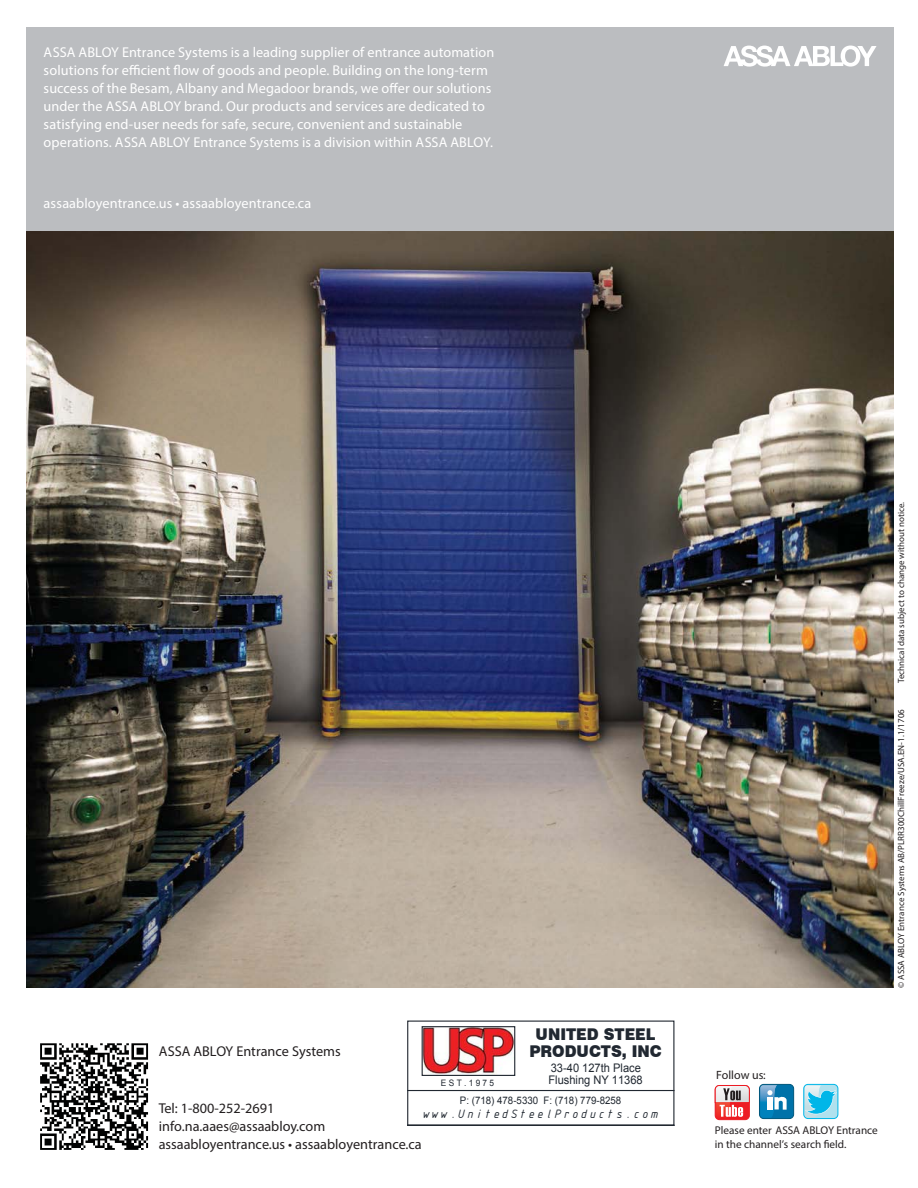
<style>
.page{position:relative;width:918px;height:1188px;background:#fff}
.page>*{position:absolute;margin:0;border:0;box-sizing:border-box;transform-origin:0 0}
.t1{font:900 16.2px/16.8px "Swiss 721 BT";color:#212831;text-align:center;scale:.94 1}
.t2{font:14.25px/18px "ASSA Vesta";letter-spacing:.005em;color:#fff}
.t3{font:300 14.25px/17.5px "ASSA Vesta";color:#231f20}
.t4{font:14.25px "ASSA Vesta";color:#231f20}
.t5{font:13.2px "ISOCTEUR Italic";color:#212831;scale:.94 1}
.t6{font:300 12px "ASSA Vesta";color:#231f20}
.t7{font:11.85px/12.8px "Arial";color:#212831;scale:.94 1}
.t8{font:300 11.25px/13.5px "ASSA Vesta";color:#231f20}
.t9{font:10.35px "Arial";color:#212831;scale:.94 1}
.t10{font:300 9px "ASSA Vesta";color:#231f20}
.t11{font:8.85px "Arial";color:#212831;scale:.94 1}
.s1{font-style:italic}
</style>
<div class="page">
<img style="left:40px;top:1043px;width:109px;height:107px">
<img style="left:26px;top:230px;width:868px;height:758px">
<div style="left:26px;top:27px;width:868px;height:203px;background:#bbbdc0"></div>
<svg style="left:724px;top:46px;width:153px;height:21px"></svg>
<div style="left:715px;top:1085px;width:35px;height:35px;border:1px solid #ed1c24;border-radius:4px"></div>
<svg style="left:715px;top:1085px;width:35px;height:34px"></svg>
<div style="left:759px;top:1084px;width:35px;height:35px;background:#0072a9;border-radius:4px"></div>
<div style="left:759px;top:1084px;width:35px;height:35px;border:1px solid #00577c;border-radius:4px"></div>
<svg style="left:760px;top:1085px;width:27px;height:33px"></svg>
<div style="left:803px;top:1084px;width:35px;height:35px;border:1px solid #00b6e8;border-radius:4px"></div>
<svg style="left:805px;top:1085px;width:32px;height:33px"></svg>
<img style="left:424px;top:1028px;width:89px;height:46px">
<div style="left:422px;top:1026px;width:93px;height:50px;border:1px solid #212831"></div>
<hr style="left:408px;top:1090px;width:266px;height:1px;background:#212831">
<hr style="left:408px;top:1125px;width:266px;height:1px;background:#212831">
<p class="t2" style="left:44px;top:44px;width:452px">ASSA ABLOY Entrance Systems is a leading supplier of entrance automation solutions for efficient flow of goods and people. Building on the long-term success of the Besam, Albany and Megadoor brands, we offer our solutions under the ASSA ABLOY brand. Our products and services are dedicated to satisfying end-user needs for safe, secure, convenient and sustainable operations. ASSA ABLOY Entrance Systems is a division within ASSA ABLOY.</p>
<p class="t2" style="left:44px;top:195px;width:269px">assaabloyentrance.us • assaabloyentrance.ca</p>
<p class="t4" style="left:159px;top:1046px;width:184px">ASSA ABLOY Entrance Systems</p>
<p class="t1" style="left:529px;top:1026px;width:142px">UNITED STEEL<br>PRODUCTS, INC</p>
<p class="t7" style="left:548px;top:1061px;width:102px">33-40 127th Place<br>Flushing NY 11368</p>
<p class="t11" style="left:441px;top:1078px;width:58px">E S T . 1 9 7 5</p>
<p class="t9" style="left:460px;top:1095px;width:173px">P: (718) 478-5330 F: (718) 779-8258</p>
<p class="t5" style="left:423px;top:1110px;width:253px">www.UnitedSteelProducts.com</p>
<p class="t3" style="left:159px;top:1101px;width:264px">Tel: 1-800-252-2691 info.na.aaes@assaabloy.com assaabloyentrance.us • assaabloyentrance.ca</p>
<p class="t10" style="left:898px;top:683px;width:182px;rotate:-90deg">Technical data subject to change without notice.</p>
<p class="t10" style="left:898px;top:988px;width:280px;rotate:-90deg">© ASSA ABLOY Entrance Systems AB/PLRR300ChillFreeze/USA.EN-1.1/1706</p>
<p class="t6" style="left:716px;top:1071px;width:51px">Follow us:</p>
<p class="t8" style="left:715px;top:1125px;width:165px">Please enter <span class="s1">ASSA ABLOY Entrance </span>in the channel’s search field.</p>
</div>
